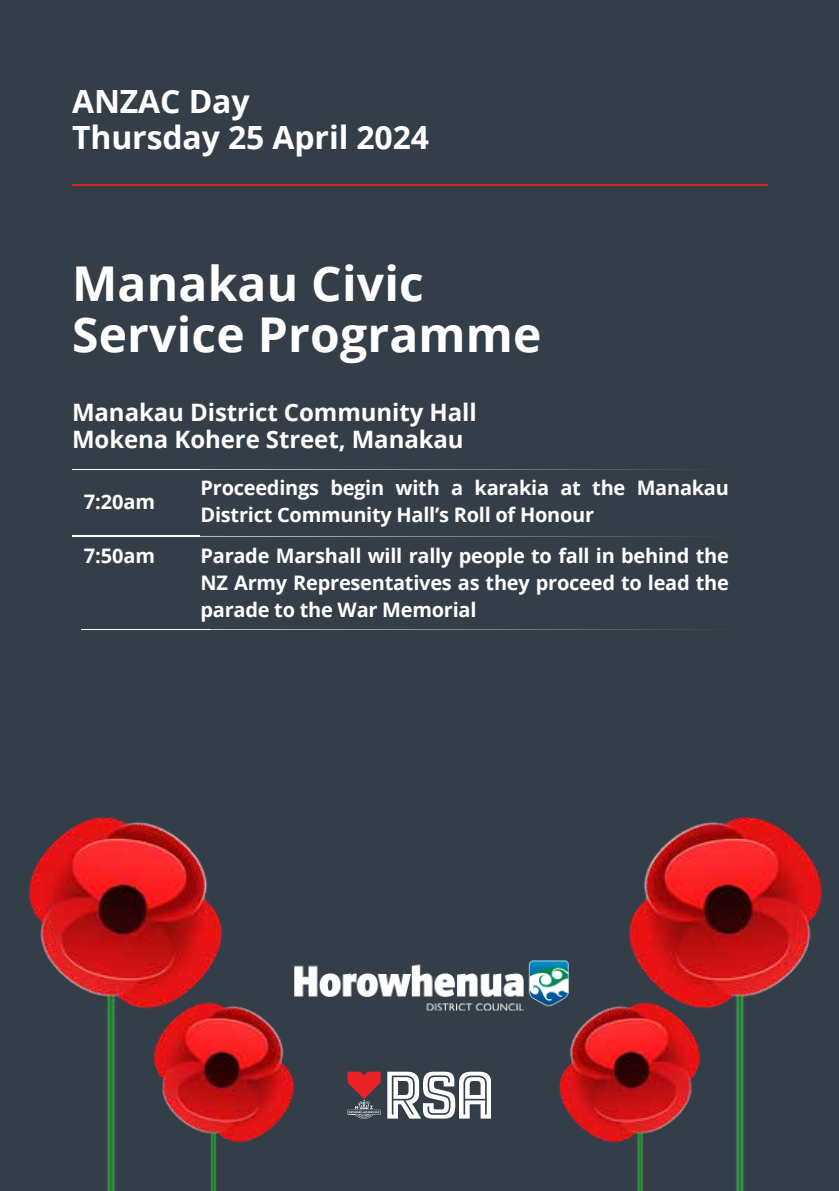
<style>
.page{position:relative;width:839px;height:1191px;background:#fff}
.page>*{position:absolute;margin:0;border:0;box-sizing:border-box;transform-origin:0 0}
.t1{font:700 48px/51px "Open Sans";letter-spacing:.005em;color:#fff}
.t2{font:700 32px/36px "Open Sans";letter-spacing:-.005em;color:#fff}
.t3{font:700 24px/27px "Open Sans";letter-spacing:-.005em;color:#fff}
.t4{font:700 20px/27px "Open Sans";letter-spacing:-.015em;color:#fff}
</style>
<div class="page">
<div style="left:0;top:0;width:838px;height:1191px;background:#333e48"></div>
<svg style="left:348px;top:1072px;width:32px;height:47px"></svg>
<svg style="left:387px;top:1072px;width:104px;height:47px"></svg>
<hr style="left:72px;top:184px;width:695px;height:2px;background:#d2232a">
<hr style="left:72px;top:469px;width:127px;height:1px;background:#fff">
<svg style="left:199px;top:469px;width:495px;height:1px"></svg>
<hr style="left:72px;top:536px;width:127px;height:1px;background:#fff">
<svg style="left:199px;top:536px;width:495px;height:1px"></svg>
<hr style="left:82px;top:629px;width:127px;height:1px;background:#fff">
<svg style="left:209px;top:629px;width:495px;height:1px"></svg>
<img style="left:294px;top:960px;width:275px;height:51px">
<img style="left:628px;top:817px;width:194px;height:374px">
<img style="left:503px;top:983px;width:225px;height:207px">
<img style="left:28px;top:817px;width:195px;height:374px">
<img style="left:123px;top:983px;width:225px;height:207px">
<p class="t2" style="left:72px;top:82px;width:358px">ANZAC Day<br>Thursday 25 April 2024</p>
<p class="t1" style="left:72px;top:257px;width:471px">Manakau Civic<br>Service Programme</p>
<p class="t3" style="left:72px;top:399px;width:406px">Manakau District Community Hall<br>Mokena Kohere Street, Manakau</p>
<p class="t4" style="left:84px;top:488px;width:73px">7:20am</p>
<p class="t4" style="left:200px;top:474px;width:530px">Proceedings begin with a karakia at the Manakau<br>District Community Hall’s Roll of Honour</p>
<p class="t4" style="left:84px;top:541px;width:73px">7:50am</p>
<p class="t4" style="left:200px;top:541px;width:530px;text-align:justify">Parade Marshall will rally people to fall in behind the NZ Army Representatives as they proceed to lead the parade to the War Memorial</p>
</div>
